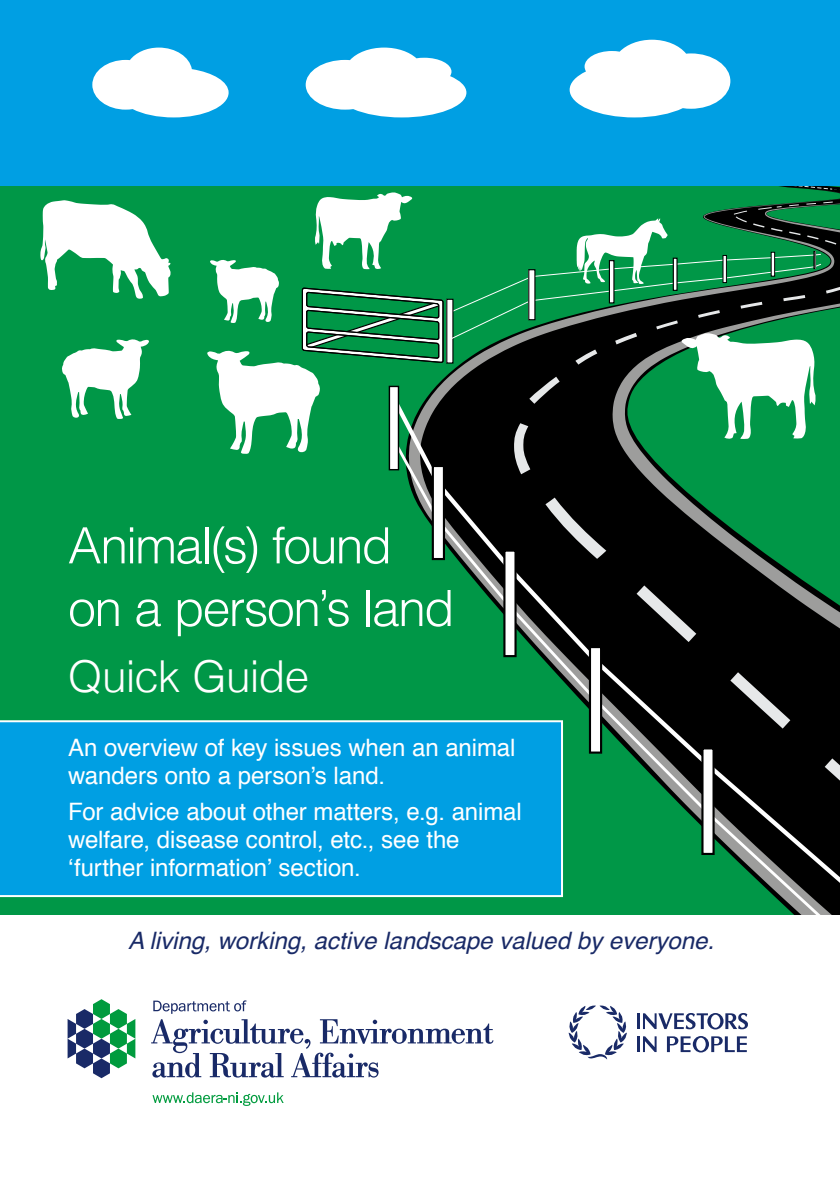
<style>
.page{position:relative;width:840px;height:1191px;background:#fff}
.page>*{position:absolute;margin:0;border:0;box-sizing:border-box;transform-origin:0 0}
.t1{font:300 50px/62.6px "Helvetica";letter-spacing:-.035em;color:#fff}
.t2{font:300 44px "Helvetica";letter-spacing:-.02em;color:#fff}
.t3{font:24px/28px "Helvetica";letter-spacing:-.005em;color:#fff}
.t4{font:italic 24px "Helvetica";color:#192a67}
</style>
<div class="page">
<svg style="left:68px;top:999px;width:67px;height:79px"></svg>
<svg style="left:152px;top:1092px;width:131px;height:14px"></svg>
<svg style="left:153px;top:1000px;width:93px;height:13px"></svg>
<svg style="left:151px;top:1019px;width:342px;height:58px"></svg>
<hr style="left:636px;top:1036px;width:3px;height:16px;background:#192a67">
<svg style="left:643px;top:1036px;width:13px;height:16px"></svg>
<svg style="left:666px;top:1036px;width:80px;height:16px"></svg>
<hr style="left:636px;top:1013px;width:3px;height:16px;background:#192a67">
<svg style="left:643px;top:1013px;width:104px;height:16px"></svg>
<svg style="left:568px;top:1005px;width:59px;height:54px"></svg>
<div style="left:0;top:0;width:839px;height:914px;background:#009747"></div>
<div style="left:0;top:0;width:839px;height:186px;background:#009fe3"></div>
<svg style="left:92px;top:48px;width:136px;height:69px"></svg>
<svg style="left:305px;top:48px;width:161px;height:69px"></svg>
<svg style="left:569px;top:40px;width:161px;height:77px"></svg>
<svg style="left:62px;top:339px;width:87px;height:80px"></svg>
<svg style="left:393px;top:474px;width:446px;height:441px"></svg>
<div style="left:589px;top:647px;width:11px;height:105px;background:#fff"></div>
<div style="left:588px;top:646px;width:13px;height:107px;border:2px solid #000"></div>
<div style="left:702px;top:748px;width:11px;height:106px;background:#fff"></div>
<div style="left:701px;top:747px;width:13px;height:108px;border:2px solid #000"></div>
<div style="left:504px;top:550px;width:11px;height:106px;background:#fff"></div>
<div style="left:503px;top:549px;width:13px;height:108px;border:2px solid #000"></div>
<div style="left:432px;top:466px;width:11px;height:93px;background:#fff"></div>
<div style="left:431px;top:465px;width:14px;height:95px;border:2px solid #000"></div>
<svg style="left:207px;top:186px;width:632px;height:288px"></svg>
<svg style="left:40px;top:200px;width:131px;height:99px"></svg>
<div style="left:0;top:720px;width:562px;height:177px;background:#009fe3"></div>
<p class="t1" style="left:68px;top:511px;width:387px">Animal(s) found on a person’s land</p>
<p class="t2" style="left:68px;top:639px;width:242px">Quick Guide</p>
<p class="t3" style="left:68px;top:732px;width:448px">An overview of key issues when an animal wanders onto a person’s land.</p>
<p class="t3" style="left:68px;top:797px;width:455px">For advice about other matters, e.g. animal welfare, disease control, etc., see the ‘further information’ section.</p>
<p class="t4" style="left:128px;top:922px;width:587px">A living, working, active landscape valued by everyone.</p>
</div>
